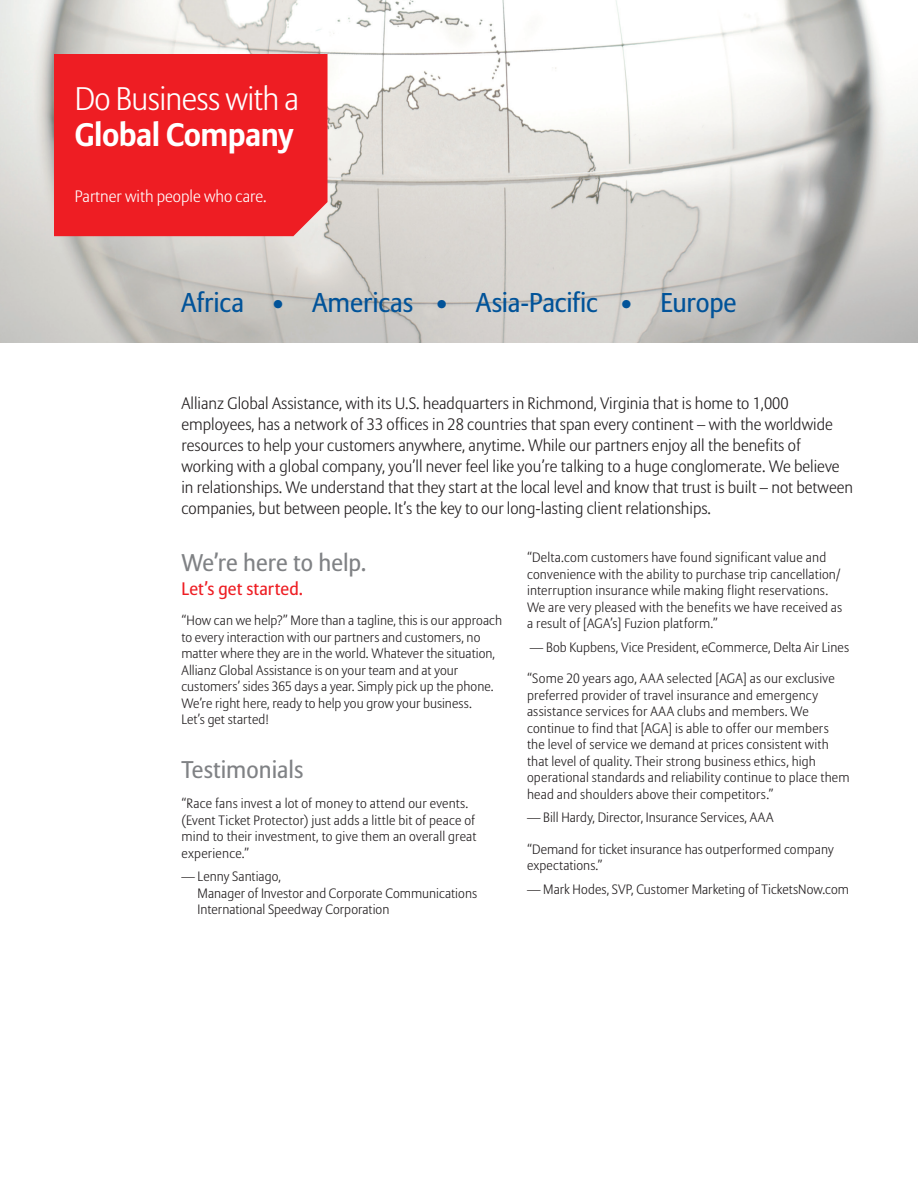
<style>
.page{position:relative;width:918px;height:1188px;background:#fff}
.page>*{position:absolute;margin:0;border:0;box-sizing:border-box;transform-origin:0 0}
.HL_35_39_75{font:300 32.4px/35.7px "Allianz Sans";letter-spacing:-.02em;color:#fff}
.Copy_10_11_5{font:27px "Allianz Sans";letter-spacing:-.01em;color:#015399}
.Subhead_15_16{font:24px "Allianz Sans";letter-spacing:.005em;color:#808285}
.Subhead_15_16-2{font:18px "Allianz Sans";letter-spacing:.005em;color:#ee1d23}
.Intro_14_17{font:300 16.5px/21px "Allianz Sans";color:#231f20}
.Subtitle_11_14{font:300 16.5px "Allianz Sans";color:#fff}
.Subhead_15_16-3{font:300 13.5px/16.5px "Allianz Sans";letter-spacing:.01em;color:#231f20}
.s1{font-weight:700}
</style>
<div class="page">
<img style="left:0;top:0;width:918px;height:342px">
<div style="left:54px;top:54px;width:274px;height:182px;background:#ee1d23"></div>
<p class="HL_35_39_75" style="left:75px;top:83px;width:226px">Do Business with a<br><span class="s1">Global Company</span></p>
<p class="Subtitle_11_14" style="left:75px;top:186px;width:193px">Partner with people who care.</p>
<p class="Copy_10_11_5" style="left:181px;top:286px;width:557px">Africa • Americas • Asia-Pacific • Europe</p>
<p class="Intro_14_17" style="left:181px;top:394px;width:673px">Allianz Global Assistance, with its U.S. headquarters in Richmond, Virginia that is home to 1,000 employees, has a network of 33 offices in 28 countries that span every continent – with the worldwide resources to help your customers anywhere, anytime. While our partners enjoy all the benefits of working with a global company, you’ll never feel like you’re talking to a huge conglomerate. We believe in relationships. We understand that they start at the local level and know that trust is built – not between companies, but between people. It’s the key to our long-lasting client relationships.</p>
<p class="Subhead_15_16" style="left:181px;top:548px;width:187px">We’re here to help.</p>
<p class="Subhead_15_16-2" style="left:181px;top:578px;width:123px">Let’s get started.</p>
<p class="Subhead_15_16-3" style="left:181px;top:613px;width:322px">“How can we help?” More than a tagline, this is our approach to every interaction with our partners and customers, no matter where they are in the world. Whatever the situation, Allianz Global Assistance is on your team and at your customers’ sides 365 days a year. Simply pick up the phone.<br>We’re right here, ready to help you grow your business.<br>Let’s get started!</p>
<p class="Subhead_15_16" style="left:181px;top:756px;width:123px">Testimonials</p>
<p class="Subhead_15_16-3" style="left:181px;top:796px;width:297px">“Race fans invest a lot of money to attend our events. (Event Ticket Protector) just adds a little bit of peace of mind to their investment, to give them an overall great experience.”</p>
<p class="Subhead_15_16-3" style="left:198px;top:869px;width:281px;text-indent:-16px">— Lenny Santiago,<br>Manager of Investor and Corporate Communications<br>International Speedway Corporation</p>
<p class="Subhead_15_16-3" style="left:527px;top:550px;width:317px">“Delta.com customers have found significant value and convenience with the ability to purchase trip cancellation/ interruption insurance while making flight reservations.<br>We are very pleased with the benefits we have received as a result of [AGA’s] Fuzion platform.”</p>
<p class="Subhead_15_16-3" style="left:530px;top:639px;width:321px">— Bob Kupbens, Vice President, eCommerce, Delta Air Lines</p>
<p class="Subhead_15_16-3" style="left:527px;top:671px;width:324px">“Some 20 years ago, AAA selected [AGA] as our exclusive preferred provider of travel insurance and emergency assistance services for AAA clubs and members. We continue to find that [AGA] is able to offer our members the level of service we demand at prices consistent with that level of quality. Their strong business ethics, high operational standards and reliability continue to place them head and shoulders above their competitors.”</p>
<p class="Subhead_15_16-3" style="left:527px;top:810px;width:248px">— Bill Hardy, Director, Insurance Services, AAA</p>
<p class="Subhead_15_16-3" style="left:527px;top:842px;width:308px">“Demand for ticket insurance has outperformed company expectations.”</p>
<p class="Subhead_15_16-3" style="left:527px;top:881px;width:324px">— Mark Hodes, SVP, Customer Marketing of TicketsNow.com</p>
</div>
